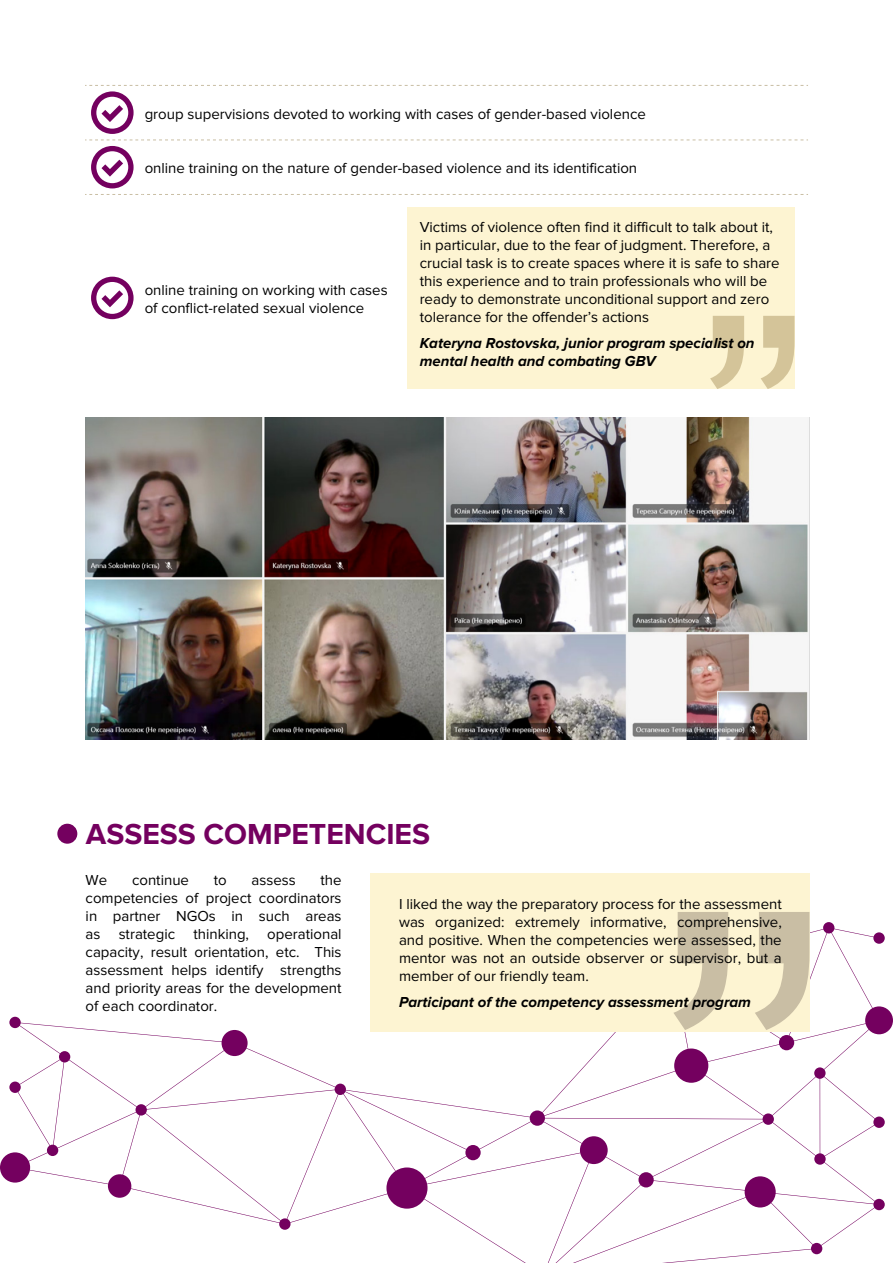
<style>
.page{position:relative;width:893px;height:1263px;background:#fff}
.page>*{position:absolute;margin:0;border:0;box-sizing:border-box;transform-origin:0 0}
.t1{font:700 30px "Proxima Nova";color:#74005f}
.t2{font:15px/18px "Proxima Nova";color:#000}
.t3{font:italic 700 15px/18px "Proxima Nova";color:#000}
</style>
<div class="page">
<svg style="left:463px;top:1118px;width:416px;height:145px"></svg>
<svg style="left:662px;top:1248px;width:155px;height:15px"></svg>
<svg style="left:14px;top:1022px;width:459px;height:202px"></svg>
<div style="left:530px;top:1110px;width:15px;height:16px;background:#74005f;border-radius:50%"></div>
<div style="left:465px;top:1145px;width:16px;height:15px;background:#74005f;border-radius:50%"></div>
<div style="left:745px;top:1176px;width:31px;height:31px;background:#74005f;border-radius:50%"></div>
<div style="left:638px;top:1172px;width:16px;height:15px;background:#74005f;border-radius:50%"></div>
<div style="left:580px;top:1136px;width:28px;height:28px;background:#74005f;border-radius:50%"></div>
<div style="left:386px;top:1167px;width:41px;height:41px;background:#74005f;border-radius:50%"></div>
<div style="left:335px;top:1083px;width:11px;height:12px;background:#74005f;border-radius:50%"></div>
<div style="left:811px;top:1243px;width:11px;height:11px;background:#74005f;border-radius:50%"></div>
<div style="left:873px;top:1116px;width:12px;height:12px;background:#74005f;border-radius:50%"></div>
<div style="left:865px;top:1006px;width:28px;height:28px;background:#74005f;border-radius:50%"></div>
<div style="left:873px;top:932px;width:12px;height:12px;background:#74005f;border-radius:50%"></div>
<div style="left:47px;top:1145px;width:11px;height:11px;background:#74005f;border-radius:50%"></div>
<div style="left:9px;top:1081px;width:12px;height:12px;background:#74005f;border-radius:50%"></div>
<div style="left:873px;top:1199px;width:12px;height:11px;background:#74005f;border-radius:50%"></div>
<div style="left:279px;top:1218px;width:12px;height:12px;background:#74005f;border-radius:50%"></div>
<div style="left:136px;top:1104px;width:11px;height:11px;background:#74005f;border-radius:50%"></div>
<div style="left:108px;top:1174px;width:23px;height:24px;background:#74005f;border-radius:50%"></div>
<div style="left:222px;top:1030px;width:26px;height:26px;background:#74005f;border-radius:50%"></div>
<div style="left:59px;top:1051px;width:11px;height:11px;background:#74005f;border-radius:50%"></div>
<div style="left:9px;top:1017px;width:12px;height:11px;background:#74005f;border-radius:50%"></div>
<div style="left:0;top:1152px;width:30px;height:30px;background:#74005f;border-radius:50%"></div>
<svg style="left:85px;top:194px;width:723px;height:1px"></svg>
<svg style="left:85px;top:85px;width:723px;height:49px"></svg>
<svg style="left:85px;top:140px;width:723px;height:48px"></svg>
<svg style="left:91px;top:277px;width:43px;height:42px"></svg>
<div style="left:407px;top:207px;width:387px;height:182px;background:#fdf4d2"></div>
<img style="left:85px;top:418px;width:725px;height:321px">
<svg style="left:710px;top:316px;width:84px;height:73px"></svg>
<div style="left:57px;top:824px;width:20px;height:20px;background:#74005f;border-radius:50%"></div>
<div style="left:370px;top:873px;width:439px;height:159px;background:#fdf4d2"></div>
<svg style="left:645px;top:912px;width:235px;height:293px"></svg>
<p class="t2" style="left:145px;top:105px;width:503px">group supervisions devoted to working with cases of gender-based violence</p>
<p class="t2" style="left:145px;top:159px;width:494px">online training on the nature of gender-based violence and its identification</p>
<p class="t2" style="left:145px;top:281px;width:244px">online training on working with cases of conflict-related sexual violence</p>
<p class="t2" style="left:420px;top:218px;width:361px">Victims of violence often find it difficult to talk about it, in particular, due to the fear of judgment. Therefore, a crucial task is to create spaces where it is safe to share this experience and to train professionals who will be ready to demonstrate unconditional support and zero tolerance for the offender’s actions</p>
<p class="t3" style="left:420px;top:335px;width:336px">Kateryna Rostovska, junior program specialist on mental health and combating GBV</p>
<p class="t1" style="left:86px;top:817px;width:346px">ASSESS COMPETENCIES</p>
<p class="t2" style="left:86px;top:871px;width:23px">We</p>
<p class="t2" style="left:132px;top:871px;width:59px">continue</p>
<p class="t2" style="left:214px;top:871px;width:14px">to</p>
<p class="t2" style="left:251px;top:871px;width:46px">assess</p>
<p class="t2" style="left:86px;top:871px;width:257px;text-align:justify;text-indent:235px">the competencies of project coordinators in partner NGOs in such areas as strategic thinking, operational capacity, result orientation, etc. This assessment helps identify strengths and priority areas for the development of each coordinator.</p>
<p class="t2" style="left:399px;top:895px;width:384px;text-align:justify">I liked the way the preparatory process for the assessment was organized: extremely informative, comprehensive, and positive. When the competencies were assessed, the mentor was not an outside observer or supervisor, but a member of our friendly team.</p>
<p class="t3" style="left:399px;top:993px;width:353px">Participant of the competency assessment program</p>
</div>
